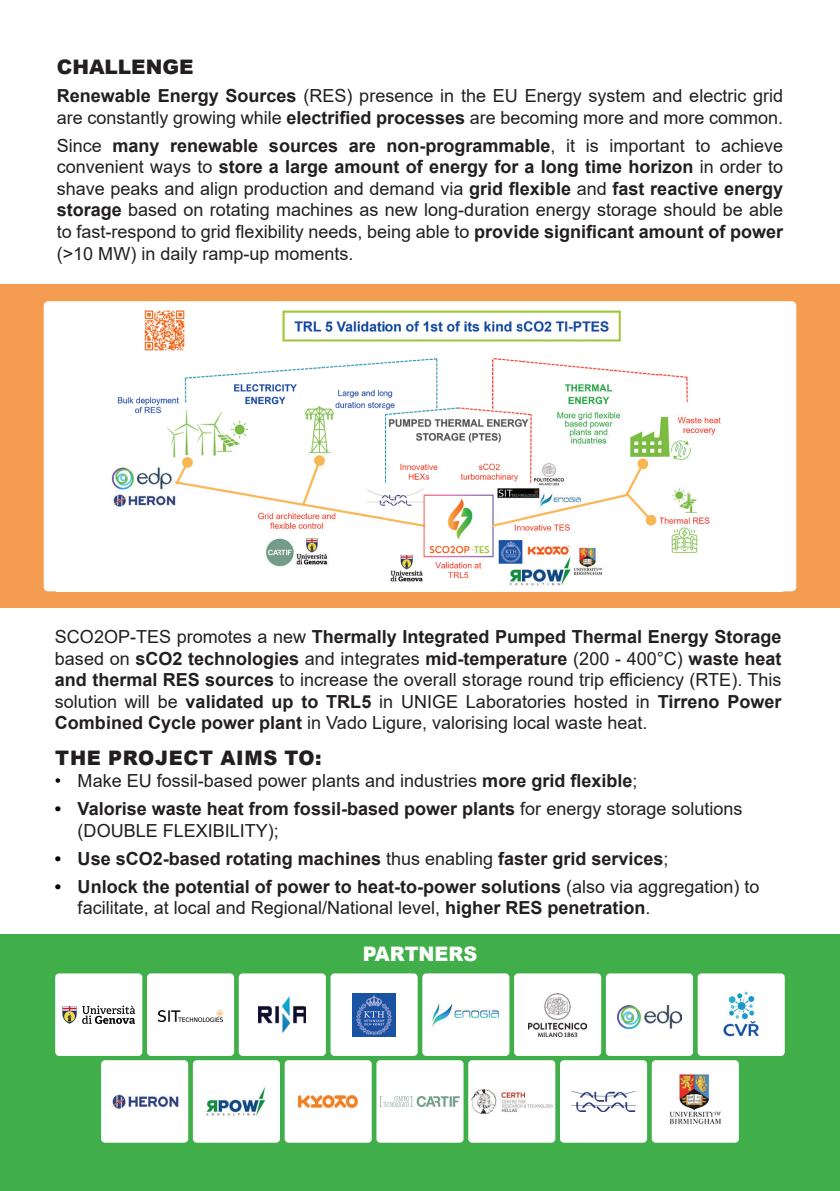
<style>
.page{position:relative;width:840px;height:1191px;background:#fff}
.page>*{position:absolute;margin:0;border:0;box-sizing:border-box;transform-origin:0 0}
.t1{font:900 20px "Arial";letter-spacing:.025em;color:#231f20}
.t2{font:900 20px "Arial";color:#231f20}
.t3{font:900 20px "Arial";color:#fff;scale:.96 1}
.t4{font:18px/21.6px "Arial";color:#231f20}
.t5{font:700 18px/21.6px "Arial";color:#231f20}
.s1{font-weight:700}
.s2{color:#000}
.s3{font-weight:700;color:#000}
.s4{font-weight:400}
</style>
<div class="page">
<div style="left:0;top:934px;width:839px;height:257px;background:#40ae49"></div>
<div style="left:0;top:284px;width:839px;height:324px;background:#f49c4f"></div>
<div style="left:44px;top:301px;width:751px;height:290px;background:#fff;border-radius:5px"></div>
<img style="left:112px;top:310px;width:609px;height:276px">
<div style="left:55px;top:973px;width:87px;height:83px;background:#fff;border-radius:4px"></div>
<svg style="left:62px;top:1005px;width:73px;height:19px"></svg>
<div style="left:147px;top:973px;width:87px;height:83px;background:#fff;border-radius:4px"></div>
<img style="left:159px;top:1010px;width:63px;height:11px">
<div style="left:239px;top:973px;width:87px;height:83px;background:#fff;border-radius:4px"></div>
<img style="left:258px;top:996px;width:48px;height:36px">
<div style="left:330px;top:973px;width:87px;height:83px;background:#fff;border-radius:4px"></div>
<img style="left:352px;top:993px;width:43px;height:43px">
<div style="left:422px;top:973px;width:87px;height:83px;background:#fff;border-radius:4px"></div>
<img style="left:432px;top:1003px;width:67px;height:24px">
<div style="left:514px;top:973px;width:87px;height:83px;background:#fff;border-radius:4px"></div>
<img style="left:528px;top:993px;width:58px;height:43px">
<div style="left:605px;top:973px;width:87px;height:83px;background:#fff;border-radius:4px"></div>
<img style="left:617px;top:1005px;width:63px;height:23px">
<div style="left:697px;top:973px;width:87px;height:83px;background:#fff;border-radius:4px"></div>
<img style="left:723px;top:991px;width:36px;height:46px">
<div style="left:101px;top:1060px;width:87px;height:82px;background:#fff;border-radius:4px"></div>
<img style="left:112px;top:1094px;width:67px;height:15px">
<div style="left:193px;top:1060px;width:87px;height:82px;background:#fff;border-radius:4px"></div>
<img style="left:206px;top:1087px;width:60px;height:29px">
<div style="left:284px;top:1060px;width:87px;height:82px;background:#fff;border-radius:4px"></div>
<img style="left:298px;top:1095px;width:59px;height:12px">
<div style="left:376px;top:1060px;width:87px;height:82px;background:#fff;border-radius:4px"></div>
<img style="left:380px;top:1096px;width:79px;height:10px">
<div style="left:468px;top:1060px;width:87px;height:82px;background:#fff;border-radius:4px"></div>
<img style="left:471px;top:1089px;width:81px;height:24px">
<div style="left:559px;top:1060px;width:87px;height:82px;background:#fff;border-radius:4px"></div>
<img style="left:571px;top:1091px;width:64px;height:20px">
<div style="left:651px;top:1060px;width:87px;height:82px;background:#fff;border-radius:4px"></div>
<img style="left:670px;top:1074px;width:52px;height:51px">
<p class="t2" style="left:57px;top:52px;width:138px">CHALLENGE</p>
<p class="t4" style="left:57px;top:85px;width:727px"><span class="s1">Renewable Energy Sources</span> (RES) presence in the EU Energy system and electric grid are constantly growing while <span class="s1">electrified processes</span> are becoming more and more common.</p>
<p class="t4" style="left:57px;top:134px;width:727px;text-align:justify">Since <span class="s1">many renewable sources are non-programmable</span>, it is important to achieve convenient ways to <span class="s1">store a large amount of energy for a long time horizon</span> in order to shave peaks and align production and demand via <span class="s1">grid flexible</span> and <span class="s1">fast reactive energy storage</span> based on rotating machines as new long-duration energy storage should be able to fast-respond to grid flexibility needs, being able to <span class="s1">provide significant amount of power </span>(&gt;10 MW) in daily ramp-up moments.</p>
<p class="t4" style="left:55px;top:626px;width:727px;text-align:justify">SCO2OP-TES promotes a new <span class="s1">Thermally Integrated Pumped Thermal Energy Storage </span>based on <span class="s1">sCO2 technologies</span> and integrates <span class="s1">mid-temperature</span> (200 - 400°C) <span class="s1">waste heat and thermal RES sources</span> to increase the overall storage round trip efficiency (RTE). This solution will be <span class="s1">validated up to TRL5</span> in UNIGE Laboratories hosted in <span class="s1">Tirreno Power Combined Cycle power plant</span> in Vado Ligure, valorising local waste heat.</p>
<p class="t1" style="left:55px;top:744px;width:268px">THE PROJECT AIMS TO:</p>
<p class="t4" style="left:55px;top:770px;width:583px"><span class="s2">•</span> Make EU fossil-based power plants and industries <span class="s1">more grid flexible</span>;</p>
<p class="t4" style="left:78px;top:798px;width:666px;text-indent:-23px"><span class="s3">•</span> <span class="s1">Valorise waste heat from fossil-based power plants</span> for energy storage solutions (DOUBLE FLEXIBILITY);</p>
<p class="t5" style="left:55px;top:848px;width:614px"><span class="s2">•</span> Use sCO2-based rotating machines <span class="s4">thus enabling</span> faster grid services<span class="s4">;</span></p>
<p class="t5" style="left:78px;top:876px;width:683px;text-indent:-23px"><span class="s2">•</span> Unlock the potential of power to heat-to-power solutions <span class="s4">(also via aggregation) to facilitate, at local and Regional/National level,</span> higher RES penetration<span class="s4">.</span></p>
<p class="t3" style="left:362px;top:939px;width:121px">PARTNERS</p>
</div>
